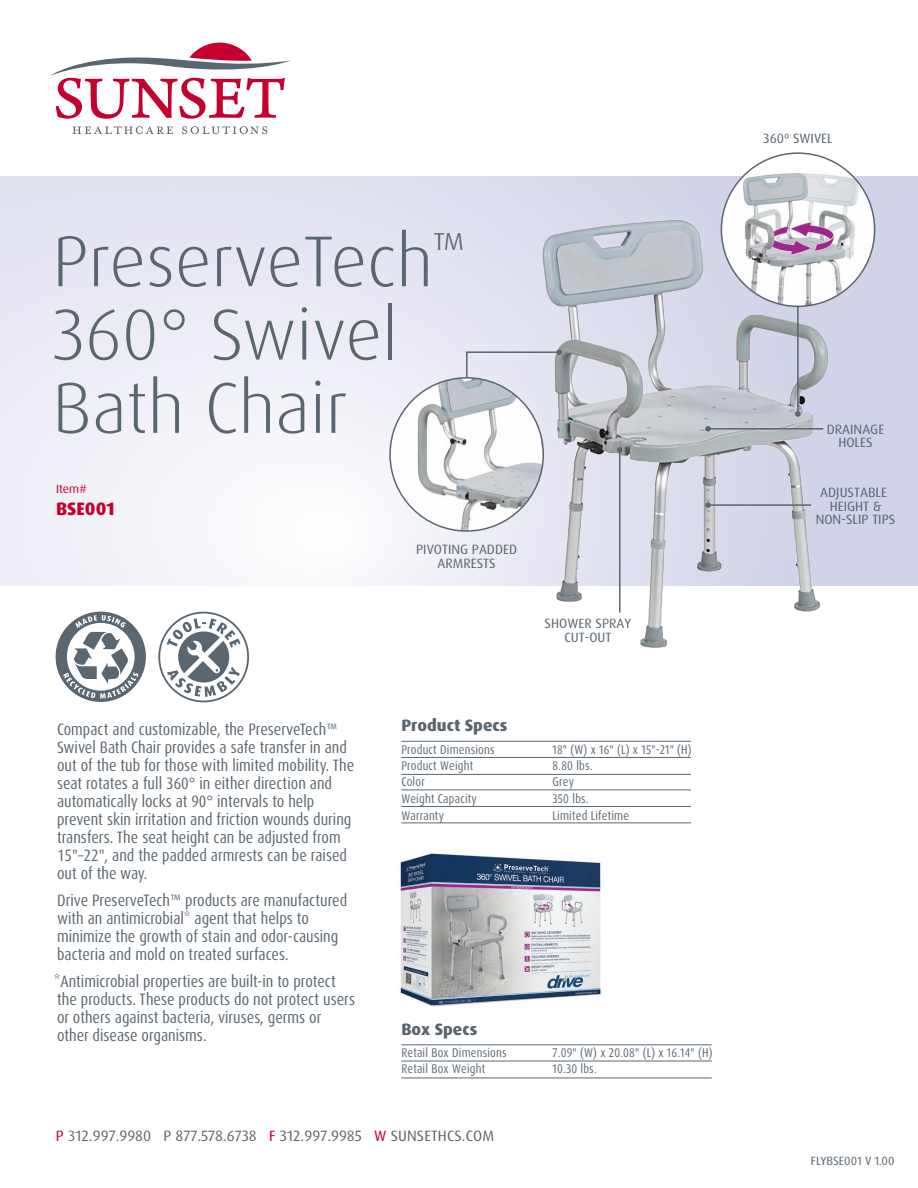
<style>
.page{position:relative;width:918px;height:1188px;background:#fff}
.page>*{position:absolute;margin:0;border:0;box-sizing:border-box;transform-origin:0 0}
.t1{font:300 72px/73.3px "Dax Pro";color:#5a6670}
.t2{font:800 18px "Dax Pro";color:#c5002e}
.t3{font:condensed 16.5px/18px "Dax Pro";color:#5a6670}
.t4{font:800 16.5px "Dax Pro";color:#5a6670}
.t5{font:15px "Dax Pro";letter-spacing:.005em;color:#5a6670}
.t6{font:13.5px/13.5px "Dax Pro";color:#5a6670;text-align:center}
.t7{font:12.6px "Dax Pro";letter-spacing:.02em;color:#5a6670;scale:.86 1}
.t8{font:12px "Dax Pro";color:#5a6670}
.t9{font:12px "Dax Pro";color:#c5002e}
.s1{color:#c5002e}
.s2{color:#6a747b}
</style>
<div class="page">
<svg style="left:0;top:176px;width:419px;height:410px"></svg>
<img style="left:400px;top:853px;width:202px;height:154px">
<svg style="left:72px;top:126px;width:101px;height:8px"></svg>
<svg style="left:182px;top:126px;width:85px;height:8px"></svg>
<svg style="left:50px;top:43px;width:241px;height:76px"></svg>
<hr style="left:401px;top:757px;width:290px;height:1px;background:#5a6670">
<hr style="left:401px;top:741px;width:290px;height:1px;background:#5a6670">
<hr style="left:401px;top:774px;width:290px;height:1px;background:#5a6670">
<hr style="left:401px;top:790px;width:290px;height:1px;background:#5a6670">
<hr style="left:401px;top:806px;width:290px;height:1px;background:#5a6670">
<hr style="left:401px;top:823px;width:290px;height:1px;background:#5a6670">
<img style="left:419px;top:176px;width:499px;height:472px">
<svg style="left:56px;top:612px;width:90px;height:90px"></svg>
<svg style="left:158px;top:612px;width:91px;height:90px"></svg>
<img style="left:720px;top:154px;width:156px;height:152px">
<img style="left:390px;top:372px;width:153px;height:165px">
<hr style="left:401px;top:1061px;width:311px;height:1px;background:#5a6670">
<hr style="left:401px;top:1045px;width:311px;height:1px;background:#5a6670">
<hr style="left:401px;top:1078px;width:311px;height:1px;background:#5a6670">
<hr style="left:797px;top:306px;width:2px;height:108px;background:#5a6670">
<svg style="left:795px;top:411px;width:6px;height:6px"></svg>
<hr style="left:619px;top:450px;width:2px;height:163px;background:#5a6670">
<svg style="left:617px;top:447px;width:6px;height:6px"></svg>
<hr style="left:708px;top:428px;width:115px;height:2px;background:#5a6670">
<svg style="left:705px;top:426px;width:6px;height:6px"></svg>
<hr style="left:708px;top:504px;width:103px;height:2px;background:#5a6670">
<svg style="left:705px;top:502px;width:6px;height:6px"></svg>
<svg style="left:465px;top:349px;width:97px;height:30px;background:#d6d7e3"></svg>
<h1 class="t1" style="left:52px;top:225px;width:414px">PreserveTech<sup>™<br></sup>360° Swivel<br>Bath Chair</h1>
<p class="t9" style="left:56px;top:481px;width:32px">Item#</p>
<p class="t2" style="left:56px;top:497px;width:60px">BSE001</p>
<p class="t3" style="left:57px;top:721px;width:299px">Compact and customizable, the PreserveTech™ Swivel Bath Chair provides a safe transfer in and out of the tub for those with limited mobility. The seat rotates a full 360° in either direction and automatically locks at 90° intervals to help prevent skin irritation and friction wounds during transfers. The seat height can be adjusted from 15"–22", and the padded armrests can be raised out of the way.</p>
<p class="t3" style="left:57px;top:892px;width:292px">Drive PreserveTech™ products are manufactured with an antimicrobial* agent that helps to minimize the growth of stain and odor-causing bacteria and mold on treated surfaces.</p>
<p class="t3" style="left:54px;top:973px;width:303px">*Antimicrobial properties are built-in to protect the products. These products do not protect users or others against bacteria, viruses, germs or<br>other disease organisms.</p>
<p class="t6" style="left:416px;top:543px;width:102px">PIVOTING PADDED<br>ARMRESTS</p>
<p class="t6" style="left:545px;top:617px;width:88px">SHOWER SPRAY<br>CUT-OUT</p>
<p class="t4" style="left:401px;top:715px;width:108px">Product Specs</p>
<p class="t7" style="left:401px;top:741px;width:110px">Product Dimensions</p>
<p class="t7" style="left:553px;top:741px;width:163px">18" (W) x 16" (L) x 15"-21" (H)</p>
<p class="t7" style="left:401px;top:757px;width:85px">Product Weight</p>
<p class="t7" style="left:553px;top:757px;width:48px">8.80 lbs.</p>
<p class="t7" style="left:401px;top:774px;width:29px">Color</p>
<p class="t7" style="left:553px;top:774px;width:27px">Grey</p>
<p class="t7" style="left:401px;top:791px;width:89px">Weight Capacity</p>
<p class="t7" style="left:553px;top:791px;width:43px">350 lbs.</p>
<p class="t7" style="left:401px;top:808px;width:51px">Warranty</p>
<p class="t7" style="left:553px;top:808px;width:90px">Limited Lifetime</p>
<p class="t4" style="left:401px;top:1018px;width:77px">Box Specs</p>
<p class="t7" style="left:401px;top:1045px;width:124px">Retail Box Dimensions</p>
<p class="t7" style="left:553px;top:1045px;width:187px">7.09" (W) x 20.08" (L) x 16.14" (H)</p>
<p class="t7" style="left:401px;top:1061px;width:99px">Retail Box Weight</p>
<p class="t7" style="left:553px;top:1061px;width:53px">10.30 lbs.</p>
<p class="t5" style="left:56px;top:1126px;width:440px"><span class="s1">P</span> <span class="s2">3</span>12.997.9980 P 877.578.6738 <span class="s1">F</span> 312.997.9985 <span class="s1">W</span> SUNSETHCS.COM</p>
<p class="t6" style="left:763px;top:131px;width:71px">360º SWIVEL</p>
<p class="t6" style="left:827px;top:422px;width:59px">DRAINAGE<br>HOLES</p>
<p class="t6" style="left:816px;top:486px;width:81px">ADJUSTABLE<br>HEIGHT &amp;<br>NON-SLIP TIPS</p>
<p class="t8" style="left:811px;top:1153px;width:85px">FLYBSE001 V 1.00</p>
</div>
